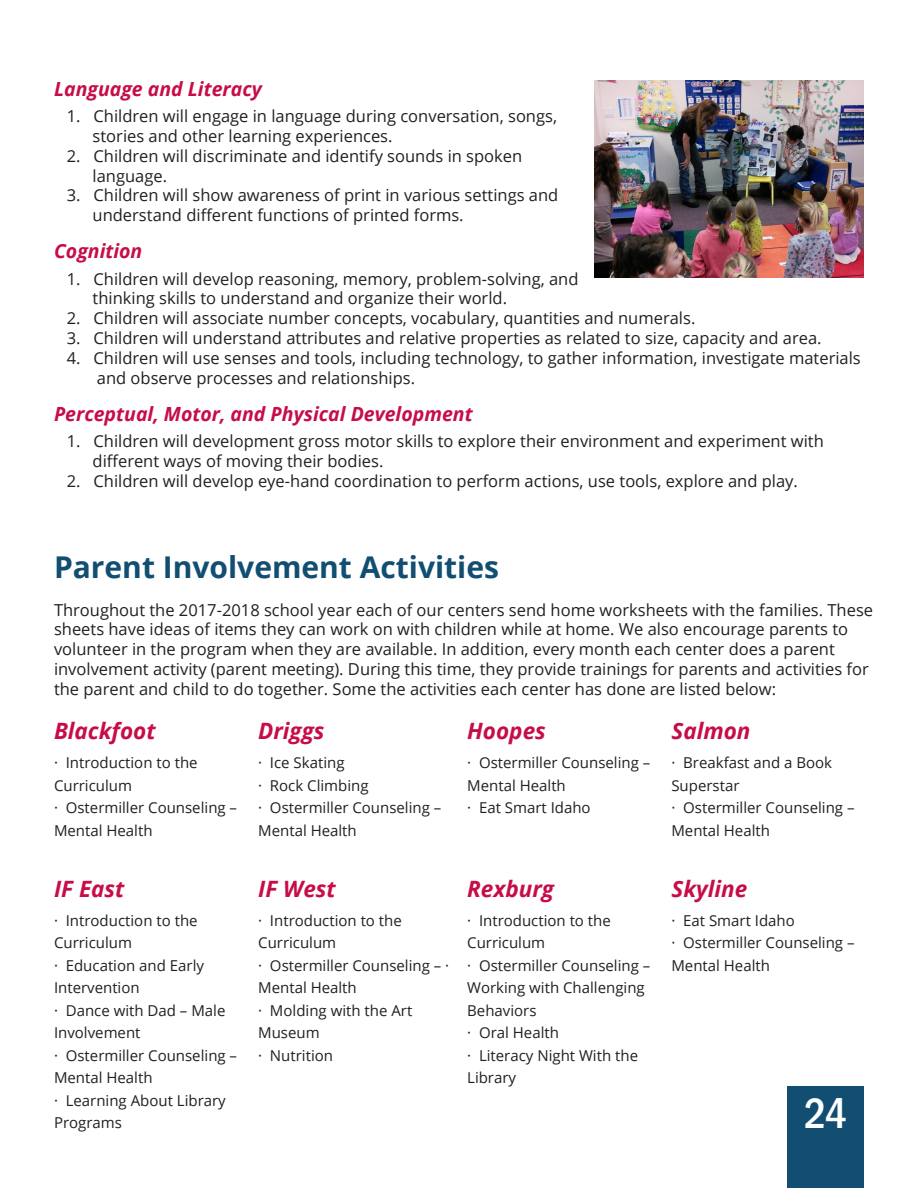
<style>
.page{position:relative;width:918px;height:1188px;background:#fff}
.page>*{position:absolute;margin:0;border:0;box-sizing:border-box;transform-origin:0 0}
.t1{font:500 condensed 43.5px "Franklin Gothic";color:#fff}
.Paragraph_Style_1{font:700 30px "Open Sans";color:#114e71}
.pink_sub_head_large{font:italic 700 22.5px "Open Sans";color:#c70d47}
.pink_sub_head_large-2{font:italic 700 19.5px "Open Sans";color:#c70d47}
.Paragraph_Style_2{font:16.5px/19.8px "Open Sans";color:#231f20}
.Paragraph_Style_1-2{font:16.5px/19.8px "Open Sans";color:#231f20}
.Paragraph_Style_2-2{font:15px/22.5px "Open Sans";color:#231f20}
</style>
<div class="page">
<div style="left:787px;top:1087px;width:77px;height:101px;background:#114e71"></div>
<img style="left:595px;top:81px;width:269px;height:196px">
<p class="pink_sub_head_large-2" style="left:54px;top:75px;width:209px">Language and Literacy</p>
<p class="Paragraph_Style_2" style="left:93px;top:106px;width:466px;text-indent:-26px">1. Children will engage in language during conversation, songs, stories and other learning experiences.</p>
<p class="Paragraph_Style_2" style="left:93px;top:145px;width:431px;text-indent:-26px">2. Children will discriminate and identify sounds in spoken language.</p>
<p class="Paragraph_Style_2" style="left:93px;top:185px;width:467px;text-indent:-26px">3. Children will show awareness of print in various settings and understand different functions of printed forms.</p>
<p class="pink_sub_head_large-2" style="left:54px;top:237px;width:90px">Cognition</p>
<p class="Paragraph_Style_2" style="left:93px;top:268px;width:487px;text-indent:-26px">1. Children will develop reasoning, memory, problem-solving, and thinking skills to understand and organize their world.</p>
<p class="Paragraph_Style_2" style="left:67px;top:308px;width:630px">2. Children will associate number concepts, vocabulary, quantities and numerals.</p>
<p class="Paragraph_Style_2" style="left:67px;top:328px;width:756px">3. Children will understand attributes and relative properties as related to size, capacity and area.</p>
<p class="Paragraph_Style_2" style="left:97px;top:347px;width:765px;text-indent:-30px">4. Children will use senses and tools, including technology, to gather information, investigate materials and observe processes and relationships.</p>
<p class="pink_sub_head_large-2" style="left:54px;top:400px;width:420px">Perceptual, Motor, and Physical Development</p>
<p class="Paragraph_Style_2" style="left:93px;top:431px;width:733px;text-indent:-26px">1. Children will development gross motor skills to explore their environment and experiment with different ways of moving their bodies.</p>
<p class="Paragraph_Style_2" style="left:67px;top:470px;width:733px">2. Children will develop eye-hand coordination to perform actions, use tools, explore and play.</p>
<p class="Paragraph_Style_1" style="left:54px;top:546px;width:447px">Parent Involvement Activities</p>
<p class="Paragraph_Style_1-2" style="left:54px;top:599px;width:821px">Throughout the 2017-2018 school year each of our centers send home worksheets with the families. These sheets have ideas of items they can work on with children while at home. We also encourage parents to volunteer in the program when they are available. In addition, every month each center does a parent involvement activity (parent meeting). During this time, they provide trainings for parents and activities for the parent and child to do together. Some the activities each center has done are listed below:</p>
<p class="pink_sub_head_large" style="left:54px;top:715px;width:103px">Blackfoot</p>
<p class="Paragraph_Style_2-2" style="left:54px;top:751px;width:145px">· Introduction to the<br>Curriculum</p>
<p class="Paragraph_Style_2-2" style="left:54px;top:796px;width:185px">· Ostermiller Counseling –<br>Mental Health</p>
<p class="pink_sub_head_large" style="left:54px;top:873px;width:72px">IF East</p>
<p class="Paragraph_Style_2-2" style="left:54px;top:909px;width:145px">· Introduction to the<br>Curriculum</p>
<p class="Paragraph_Style_2-2" style="left:54px;top:954px;width:152px">· Education and Early<br>Intervention</p>
<p class="Paragraph_Style_2-2" style="left:54px;top:999px;width:173px">· Dance with Dad – Male<br>Involvement</p>
<p class="Paragraph_Style_2-2" style="left:54px;top:1044px;width:185px">· Ostermiller Counseling –<br>Mental Health</p>
<p class="Paragraph_Style_2-2" style="left:54px;top:1089px;width:173px">· Learning About Library<br>Programs</p>
<p class="pink_sub_head_large" style="left:258px;top:715px;width:68px">Driggs</p>
<p class="Paragraph_Style_2-2" style="left:258px;top:751px;width:88px">· Ice Skating</p>
<p class="Paragraph_Style_2-2" style="left:258px;top:774px;width:112px">· Rock Climbing</p>
<p class="Paragraph_Style_2-2" style="left:258px;top:796px;width:185px">· Ostermiller Counseling –<br>Mental Health</p>
<p class="pink_sub_head_large" style="left:258px;top:873px;width:79px">IF West</p>
<p class="Paragraph_Style_2-2" style="left:258px;top:909px;width:145px">· Introduction to the<br>Curriculum</p>
<p class="Paragraph_Style_2-2" style="left:258px;top:954px;width:193px">· Ostermiller Counseling – ·<br>Mental Health</p>
<p class="Paragraph_Style_2-2" style="left:258px;top:999px;width:156px">· Molding with the Art<br>Museum</p>
<p class="Paragraph_Style_2-2" style="left:258px;top:1044px;width:76px">· Nutrition</p>
<p class="pink_sub_head_large" style="left:467px;top:715px;width:80px">Hoopes</p>
<p class="Paragraph_Style_2-2" style="left:467px;top:751px;width:185px">· Ostermiller Counseling –<br>Mental Health</p>
<p class="Paragraph_Style_2-2" style="left:467px;top:796px;width:125px">· Eat Smart Idaho</p>
<p class="pink_sub_head_large" style="left:467px;top:873px;width:88px">Rexburg</p>
<p class="Paragraph_Style_2-2" style="left:467px;top:909px;width:145px">· Introduction to the<br>Curriculum</p>
<p class="Paragraph_Style_2-2" style="left:467px;top:954px;width:185px">· Ostermiller Counseling –<br>Working with Challenging<br>Behaviors</p>
<p class="Paragraph_Style_2-2" style="left:467px;top:1021px;width:93px">· Oral Health</p>
<p class="Paragraph_Style_2-2" style="left:467px;top:1044px;width:172px">· Literacy Night With the<br>Library</p>
<p class="pink_sub_head_large" style="left:671px;top:715px;width:81px">Salmon</p>
<p class="Paragraph_Style_2-2" style="left:671px;top:751px;width:162px">· Breakfast and a Book</p>
<p class="Paragraph_Style_2-2" style="left:671px;top:774px;width:70px">Superstar</p>
<p class="Paragraph_Style_2-2" style="left:671px;top:796px;width:185px">· Ostermiller Counseling –<br>Mental Health</p>
<p class="pink_sub_head_large" style="left:671px;top:873px;width:77px">Skyline</p>
<p class="Paragraph_Style_2-2" style="left:671px;top:909px;width:125px">· Eat Smart Idaho</p>
<p class="Paragraph_Style_2-2" style="left:671px;top:931px;width:185px">· Ostermiller Counseling –<br>Mental Health</p>
<h1 class="t1" style="left:804px;top:1085px;width:45px">24</h1>
</div>
